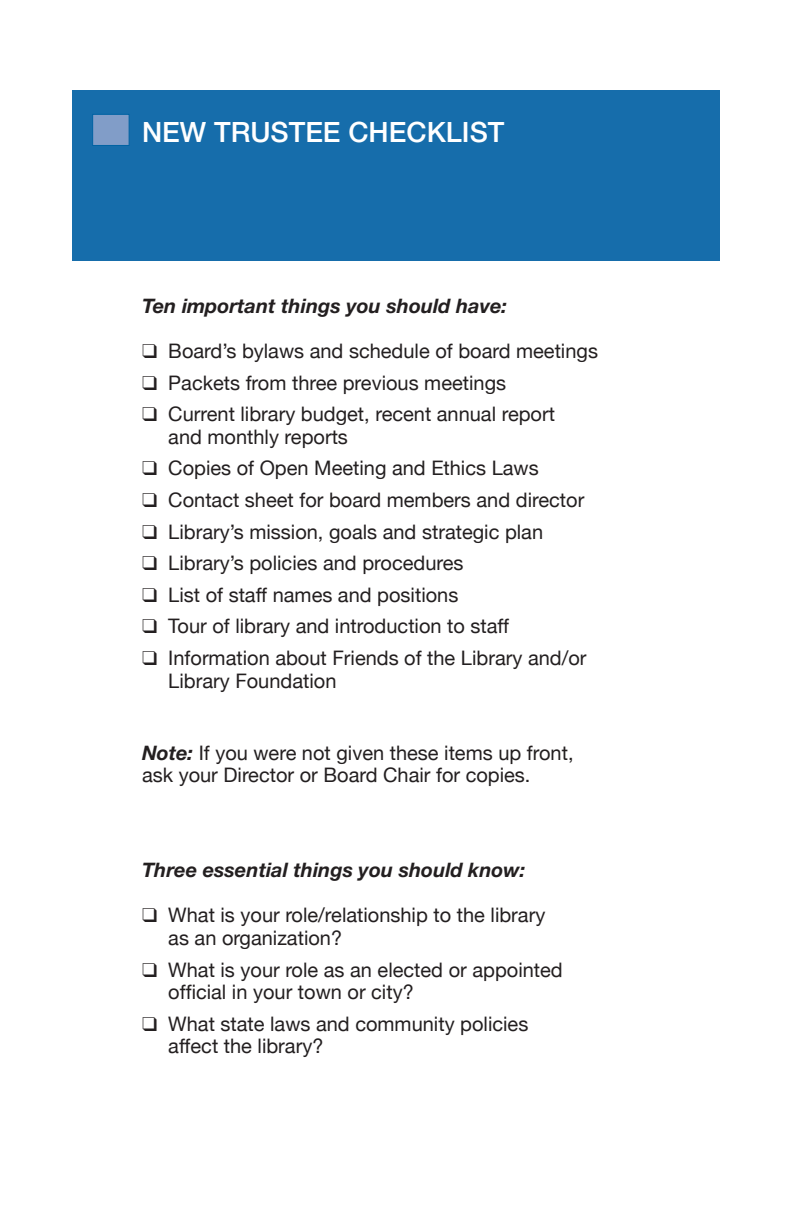
<style>
.page{position:relative;width:792px;height:1224px;background:#fff}
.page>*{position:absolute;margin:0;border:0;box-sizing:border-box;transform-origin:0 0}
.t1{font:500 28px "Helvetica Neue LT Std";color:#fff}
.t2{font:20px/22.6px "Helvetica Neue";color:#231f20}
.t3{font:italic 700 20px "Helvetica Neue";color:#231f20}
.s1{font-weight:700;font-style:italic}
</style>
<div class="page">
<div style="left:72px;top:91px;width:648px;height:170px;background:#166dab"></div>
<div style="left:92px;top:114px;width:38px;height:32px;background:#819dc8;border:1px solid #0163a3"></div>
<h1 class="t1" style="left:142px;top:116px;width:364px">NEW TRUSTEE CHECKLIST</h1>
<p class="t3" style="left:142px;top:293px;width:367px">Ten important things you should have:</p>
<p class="t2" style="left:142px;top:339px;width:458px">❑ Board’s bylaws and schedule of board meetings</p>
<p class="t2" style="left:142px;top:371px;width:366px">❑ Packets from three previous meetings</p>
<p class="t2" style="left:168px;top:403px;width:388px;text-indent:-26px">❑ Current library budget, recent annual report and monthly reports</p>
<p class="t2" style="left:142px;top:457px;width:398px">❑ Copies of Open Meeting and Ethics Laws</p>
<p class="t2" style="left:142px;top:488px;width:444px">❑ Contact sheet for board members and director</p>
<p class="t2" style="left:142px;top:520px;width:403px">❑ Library’s mission, goals and strategic plan</p>
<p class="t2" style="left:142px;top:552px;width:323px">❑ Library’s policies and procedures</p>
<p class="t2" style="left:142px;top:583px;width:318px">❑ List of staff names and positions</p>
<p class="t2" style="left:142px;top:615px;width:369px">❑ Tour of library and introduction to staff</p>
<p class="t2" style="left:168px;top:646px;width:420px;text-indent:-26px">❑ Information about Friends of the Library and/or<br>Library Foundation</p>
<p class="t2" style="left:142px;top:741px;width:433px"><span class="s1">Note:</span> If you were not given these items up front, ask your Director or Board Chair for copies.</p>
<p class="t3" style="left:142px;top:858px;width:385px">Three essential things you should know:</p>
<p class="t2" style="left:168px;top:904px;width:379px;text-indent:-26px">❑ What is your role/relationship to the library as an organization?</p>
<p class="t2" style="left:168px;top:958px;width:396px;text-indent:-26px">❑ What is your role as an elected or appointed official in your town or city?</p>
<p class="t2" style="left:168px;top:1012px;width:362px;text-indent:-26px">❑ What state laws and community policies affect the library?</p>
</div>
